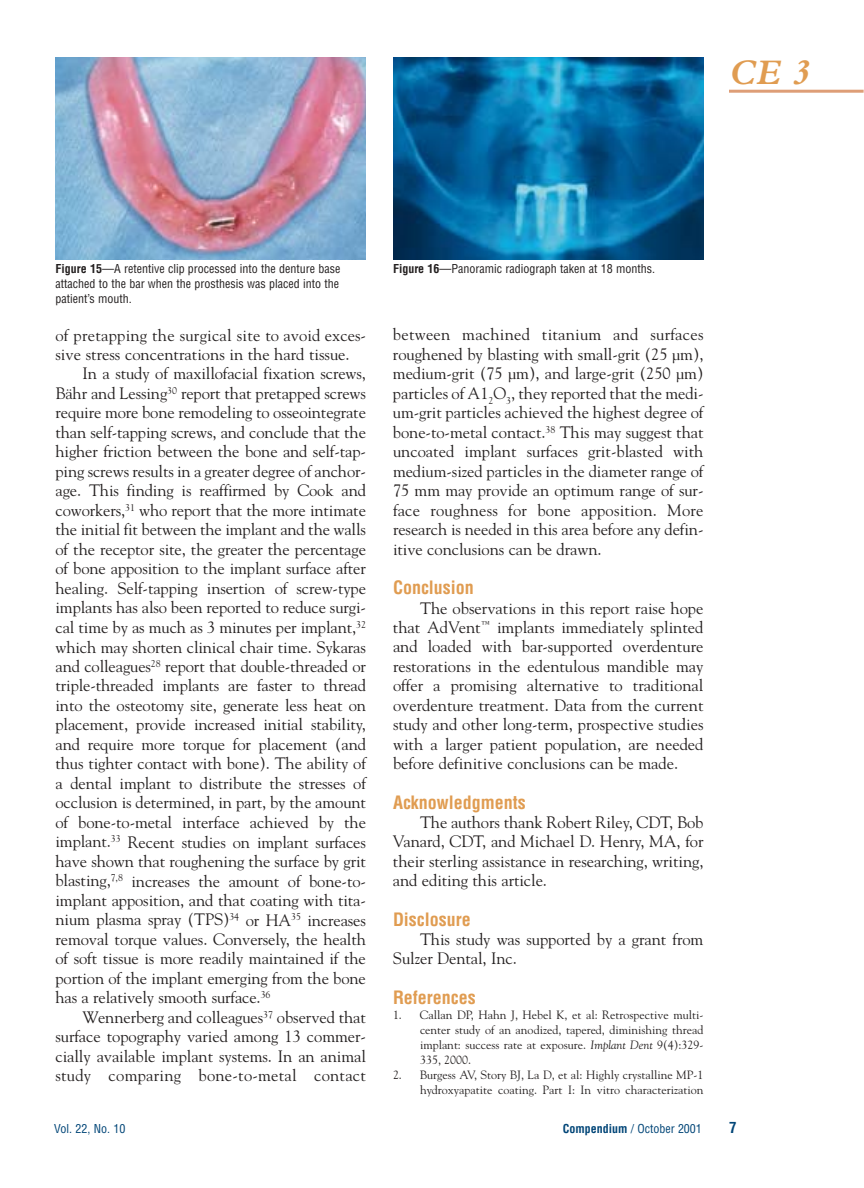
<style>
.page{position:relative;width:864px;height:1188px;background:#fff}
.page>*{position:absolute;margin:0;border:0;box-sizing:border-box;transform-origin:0 0}
.t1{font:italic 700 37.5px "Bembo";color:#e09c51}
.t2{font:700 condensed 18px "Helvetica";color:#e09c51}
.t3{font:16.5px/19.5px "Goudy";letter-spacing:-.01em;color:#231f1f;text-align:justify}
.t4{font:16.5px "Goudy";letter-spacing:.015em;color:#231f1f}
.t5{font:700 condensed 15px "Helvetica";color:#004577}
.t6{font:12px/15px "Goudy";color:#231f1f;text-align:justify}
.t7{font:condensed 12px/15px "Helvetica";color:#231f1f;text-align:justify}
.t8{font:condensed 12px "Helvetica";color:#004577}
.s1{font-weight:700}
.s2{font-style:italic}
</style>
<div class="page">
<hr style="left:729px;top:90px;width:135px;height:3px;background:#de9e77">
<img style="left:56px;top:57px;width:310px;height:203px">
<img style="left:393px;top:57px;width:311px;height:203px">
<h1 class="t1" style="left:729px;top:58px;width:82px">CE 3</h1>
<p class="t7" style="left:56px;top:262px;width:286px"><span class="s1">Figure 15</span>—A retentive clip processed into the denture base attached to the bar when the prosthesis was placed into the patient’s mouth.</p>
<p class="t7" style="left:393px;top:262px;width:264px"><span class="s1">Figure 16</span>—Panoramic radiograph taken at 18 months.</p>
<p class="t4" style="left:56px;top:328px;width:312px">of pretapping the surgical site to avoid exces-</p>
<p class="t3" style="left:56px;top:346px;width:296px">sive stress concentrations in the hard tissue.</p>
<p class="t3" style="left:83px;top:365px;width:285px">In a study of maxillofacial fixation screws,</p>
<p class="t3" style="left:56px;top:385px;width:312px">Bähr and Lessing<sup>30</sup> report that pretapped screws</p>
<p class="t3" style="left:55px;top:404px;width:312px">require more bone remodeling to osseointegrate</p>
<p class="t3" style="left:55px;top:424px;width:312px">than self-tapping screws, and conclude that the</p>
<p class="t3" style="left:55px;top:443px;width:312px">higher friction between the bone and self-tap-</p>
<p class="t3" style="left:55px;top:463px;width:312px">ping screws results in a greater degree of anchor-</p>
<p class="t3" style="left:55px;top:482px;width:312px">age. This finding is reaffirmed by Cook and</p>
<p class="t3" style="left:55px;top:502px;width:312px">coworkers,<sup>31</sup> who report that the more intimate</p>
<p class="t3" style="left:56px;top:521px;width:312px">the initial fit between the implant and the walls</p>
<p class="t3" style="left:56px;top:541px;width:312px">of the receptor site, the greater the percentage</p>
<p class="t3" style="left:56px;top:560px;width:312px">of bone apposition to the implant surface after</p>
<p class="t3" style="left:56px;top:580px;width:312px">healing. Self-tapping insertion of screw-type</p>
<p class="t3" style="left:56px;top:599px;width:312px">implants has also been reported to reduce surgi-</p>
<p class="t3" style="left:56px;top:619px;width:312px">cal time by as much as 3 minutes per implant,<sup>32</sup></p>
<p class="t3" style="left:56px;top:638px;width:312px">which may shorten clinical chair time. Sykaras</p>
<p class="t3" style="left:56px;top:658px;width:312px">and colleagues<sup>28</sup> report that double-threaded or</p>
<p class="t3" style="left:55px;top:677px;width:312px">triple-threaded implants are faster to thread</p>
<p class="t3" style="left:55px;top:697px;width:312px">into the osteotomy site, generate less heat on</p>
<p class="t3" style="left:55px;top:716px;width:312px">placement, provide increased initial stability,</p>
<p class="t3" style="left:55px;top:736px;width:312px">and require more torque for placement (and</p>
<p class="t3" style="left:55px;top:755px;width:312px">thus tighter contact with bone). The ability of</p>
<p class="t3" style="left:55px;top:775px;width:312px">a dental implant to distribute the stresses of</p>
<p class="t3" style="left:55px;top:794px;width:312px">occlusion is determined, in part, by the amount</p>
<p class="t3" style="left:55px;top:814px;width:312px">of bone-to-metal interface achieved by the</p>
<p class="t3" style="left:55px;top:833px;width:312px">implant.<sup>33</sup> Recent studies on implant surfaces</p>
<p class="t3" style="left:56px;top:853px;width:312px">have shown that roughening the surface by grit</p>
<p class="t3" style="left:56px;top:872px;width:312px">blasting,<sup>7,8</sup> increases the amount of bone-to-</p>
<p class="t3" style="left:56px;top:892px;width:312px">implant apposition, and that coating with tita-</p>
<p class="t3" style="left:56px;top:911px;width:312px">nium plasma spray (TPS)<sup>34</sup> or HA<sup>35</sup> increases</p>
<p class="t3" style="left:55px;top:931px;width:312px">removal torque values. Conversely, the health</p>
<p class="t3" style="left:55px;top:950px;width:312px">of soft tissue is more readily maintained if the</p>
<p class="t3" style="left:55px;top:970px;width:312px">portion of the implant emerging from the bone</p>
<p class="t3" style="left:55px;top:989px;width:217px">has a relatively smooth surface.<sup>36</sup></p>
<p class="t3" style="left:82px;top:1009px;width:285px">Wennerberg and colleagues<sup>37</sup> observed that</p>
<p class="t3" style="left:55px;top:1028px;width:312px">surface topography varied among 13 commer-</p>
<p class="t3" style="left:55px;top:1048px;width:312px">cially available implant systems. In an animal</p>
<p class="t4" style="left:55px;top:1069px;width:312px">study comparing bone-to-metal contact</p>
<p class="t3" style="left:393px;top:326px;width:312px">between machined titanium and surfaces roughened by blasting with small-grit (25 µm), medium-grit (75 µm), and large-grit (250 µm) particles of A1<sub>2</sub>O<sub>3</sub>, they reported that the medi&shy;um-grit particles achieved the highest degree of bone-to-metal contact.<sup>38</sup> This may suggest that uncoated implant surfaces grit-blasted with medium-sized particles in the diameter range of 75 mm may provide an optimum range of sur&shy;face roughness for bone apposition. More research is needed in this area before any defin&shy;itive conclusions can be drawn.</p>
<p class="t2" style="left:393px;top:580px;width:82px">Conclusion</p>
<p class="t3" style="left:393px;top:599px;width:312px;text-indent:27px">The observations in this report raise hope that AdVent<sup>™</sup> implants immediately splinted and loaded with bar-supported overdenture restorations in the edentulous mandible may offer a promising alternative to traditional overdenture treatment. Data from the current study and other long-term, prospective studies with a larger patient population, are needed before definitive conclusions can be made.</p>
<p class="t2" style="left:393px;top:795px;width:134px">Acknowledgments</p>
<p class="t3" style="left:393px;top:814px;width:312px;text-indent:27px">The authors thank Robert Riley, CDT, Bob Vanard, CDT, and Michael D. Henry, MA, for their sterling assistance in researching, writing, and editing this article.</p>
<p class="t2" style="left:393px;top:912px;width:79px">Disclosure</p>
<p class="t3" style="left:393px;top:931px;width:312px;text-indent:27px">This study was supported by a grant from<br>Sulzer Dental, Inc.</p>
<p class="t2" style="left:393px;top:990px;width:84px">References</p>
<p class="t6" style="left:420px;top:1008px;width:285px;text-indent:-27px">1. Callan DP, Hahn J, Hebel K, et al: Retrospective multi&shy;center study of an anodized, tapered, diminishing thread implant: success rate at exposure. <span class="s2">Implant Dent</span> 9(4):329- 335, 2000.</p>
<p class="t6" style="left:393px;top:1068px;width:312px;text-align:right">2. Burgess AV, Story BJ, La D, et al: Highly crystalline MP-1 hydroxyapatite coating. Part I: In vitro characterization</p>
<p class="t8" style="left:54px;top:1124px;width:73px">Vol. 22, No. 10</p>
<p class="t8" style="left:563px;top:1124px;width:141px"><span class="s1">Compendium</span> / October 2001</p>
<p class="t5" style="left:729px;top:1121px;width:9px">7</p>
</div>
